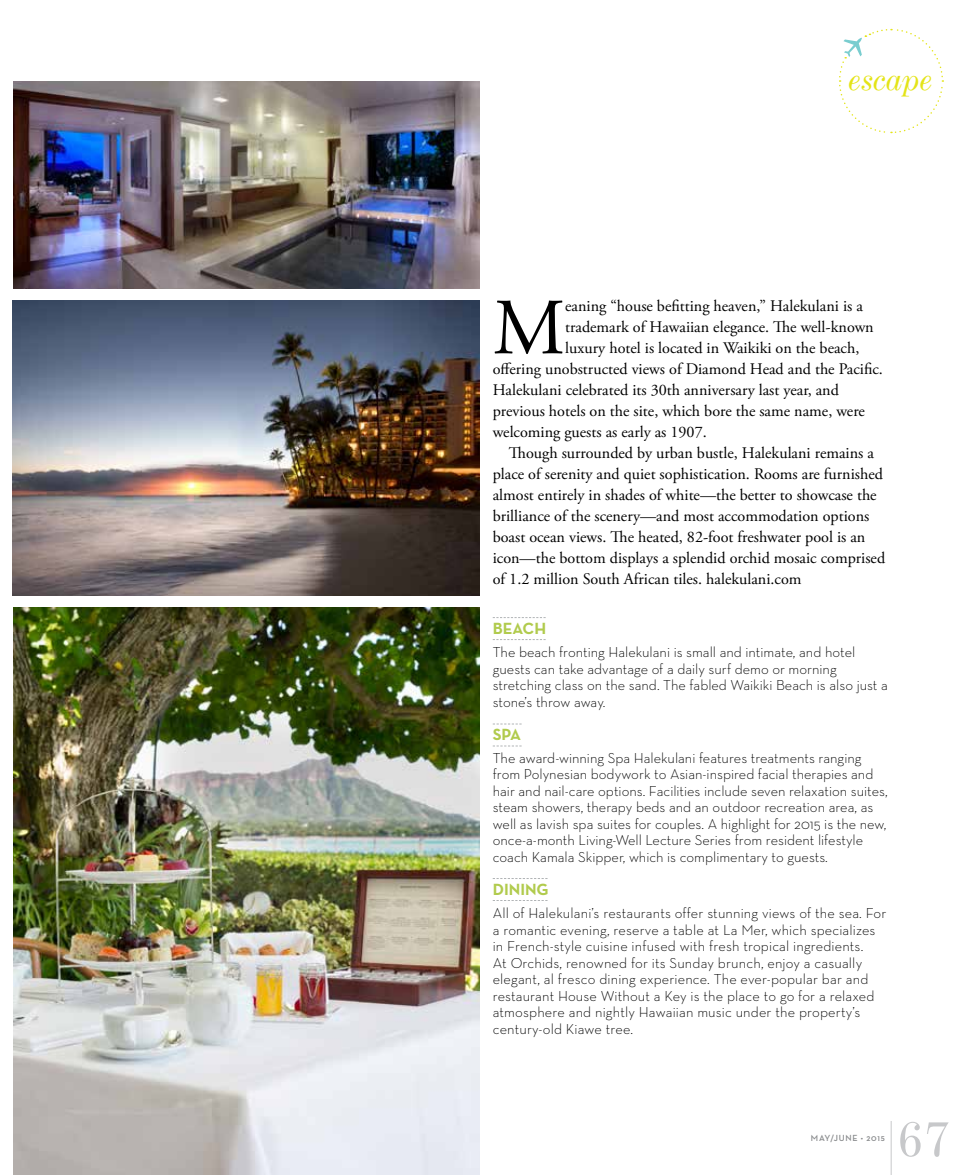
<style>
.page{position:relative;width:972px;height:1175px;background:#fff}
.page>*{position:absolute;margin:0;border:0;box-sizing:border-box;transform-origin:0 0}
.t1{font:79.5px "Adobe Garamond Pro";color:#000}
.t2{font:52.2px "De Vinne BT Text";color:#c7c8ca}
.t3{font:33px "De Vinne BT Italic Text";letter-spacing:.005em;color:#e4e417}
.t4{font:700 16.5px "Neutra Text";color:#b1cb4d}
.t5{font:16.2px "Adobe Garamond Pro";color:#000}
.t6{font:300 14.7px/16.5px "Neutra Text";color:#000}
.t7{font:700 9px "Neutra Display";letter-spacing:.085em;color:#8a8c8e}
</style>
<div class="page">
<svg style="left:839px;top:28px;width:105px;height:106px"></svg>
<img style="left:13px;top:81px;width:466px;height:208px">
<img style="left:14px;top:608px;width:465px;height:566px">
<img style="left:13px;top:300px;width:466px;height:295px">
<svg style="left:493px;top:617px;width:53px;height:1px"></svg>
<svg style="left:493px;top:639px;width:53px;height:1px"></svg>
<svg style="left:493px;top:878px;width:55px;height:1px"></svg>
<svg style="left:493px;top:900px;width:55px;height:1px"></svg>
<svg style="left:493px;top:723px;width:29px;height:1px"></svg>
<svg style="left:493px;top:745px;width:29px;height:1px"></svg>
<hr style="left:891px;top:1120px;width:1px;height:54px;background:#c7c8ca">
<h3 class="t3" style="left:849px;top:59px;width:85px">escape</h3>
<h1 class="t1" style="left:493px;top:280px;width:74px">M</h1>
<p class="t5" style="left:565px;top:296px;width:299px">eaning “house befitting heaven,” Halekulani is a</p>
<p class="t5" style="left:565px;top:317px;width:310px">trademark of Hawaiian elegance. The well-known</p>
<p class="t5" style="left:565px;top:338px;width:296px">luxury hotel is located in Waikiki on the beach,</p>
<p class="t5" style="left:493px;top:359px;width:392px">offering unobstructed views of Diamond Head and the Pacific.</p>
<p class="t5" style="left:493px;top:380px;width:348px">Halekulani celebrated its 30th anniversary last year, and</p>
<p class="t5" style="left:493px;top:401px;width:374px">previous hotels on the site, which bore the same name, were</p>
<p class="t5" style="left:493px;top:422px;width:216px">welcoming guests as early as 1907.</p>
<p class="t5" style="left:509px;top:443px;width:367px">Though surrounded by urban bustle, Halekulani remains a</p>
<p class="t5" style="left:493px;top:464px;width:392px">place of serenity and quiet sophistication. Rooms are furnished</p>
<p class="t5" style="left:493px;top:485px;width:385px">almost entirely in shades of white—the better to showcase the</p>
<p class="t5" style="left:493px;top:506px;width:378px">brilliance of the scenery—and most accommodation options</p>
<p class="t5" style="left:493px;top:527px;width:374px">boast ocean views. The heated, 82-foot freshwater pool is an</p>
<p class="t5" style="left:493px;top:548px;width:394px">icon—the bottom displays a splendid orchid mosaic comprised</p>
<p class="t5" style="left:493px;top:569px;width:310px">of 1.2 million South African tiles. halekulani.com</p>
<p class="t4" style="left:493px;top:618px;width:55px">BEACH</p>
<p class="t6" style="left:493px;top:643px;width:397px">The beach fronting Halekulani is small and intimate, and hotel guests can take advantage of a daily surf demo or morning stretching class on the sand. The fabled Waikiki Beach is also just a stone’s throw away.</p>
<p class="t4" style="left:493px;top:723px;width:30px">SPA</p>
<p class="t6" style="left:493px;top:749px;width:397px">The award-winning Spa Halekulani features treatments ranging from Polynesian bodywork to Asian-inspired facial therapies and hair and nail-care options. Facilities include seven relaxation suites, steam showers, therapy beds and an outdoor recreation area, as well as lavish spa suites for couples. A highlight for 2015 is the new, once-a-month Living-Well Lecture Series from resident lifestyle coach Kamala Skipper, which is complimentary to guests.</p>
<p class="t4" style="left:493px;top:879px;width:58px">DINING</p>
<p class="t6" style="left:493px;top:904px;width:395px">All of Halekulani’s restaurants offer stunning views of the sea. For a romantic evening, reserve a table at La Mer, which specializes in French-style cuisine infused with fresh tropical ingredients.<br>At Orchids, renowned for its Sunday brunch, enjoy a casually elegant, al fresco dining experience. The ever-popular bar and restaurant House Without a Key is the place to go for a relaxed atmosphere and nightly Hawaiian music under the property’s century-old Kiawe tree.</p>
<p class="t7" style="left:811px;top:1133px;width:75px">MAY/JUNE • 2015</p>
<h2 class="t2" style="left:897px;top:1107px;width:56px">67</h2>
</div>
